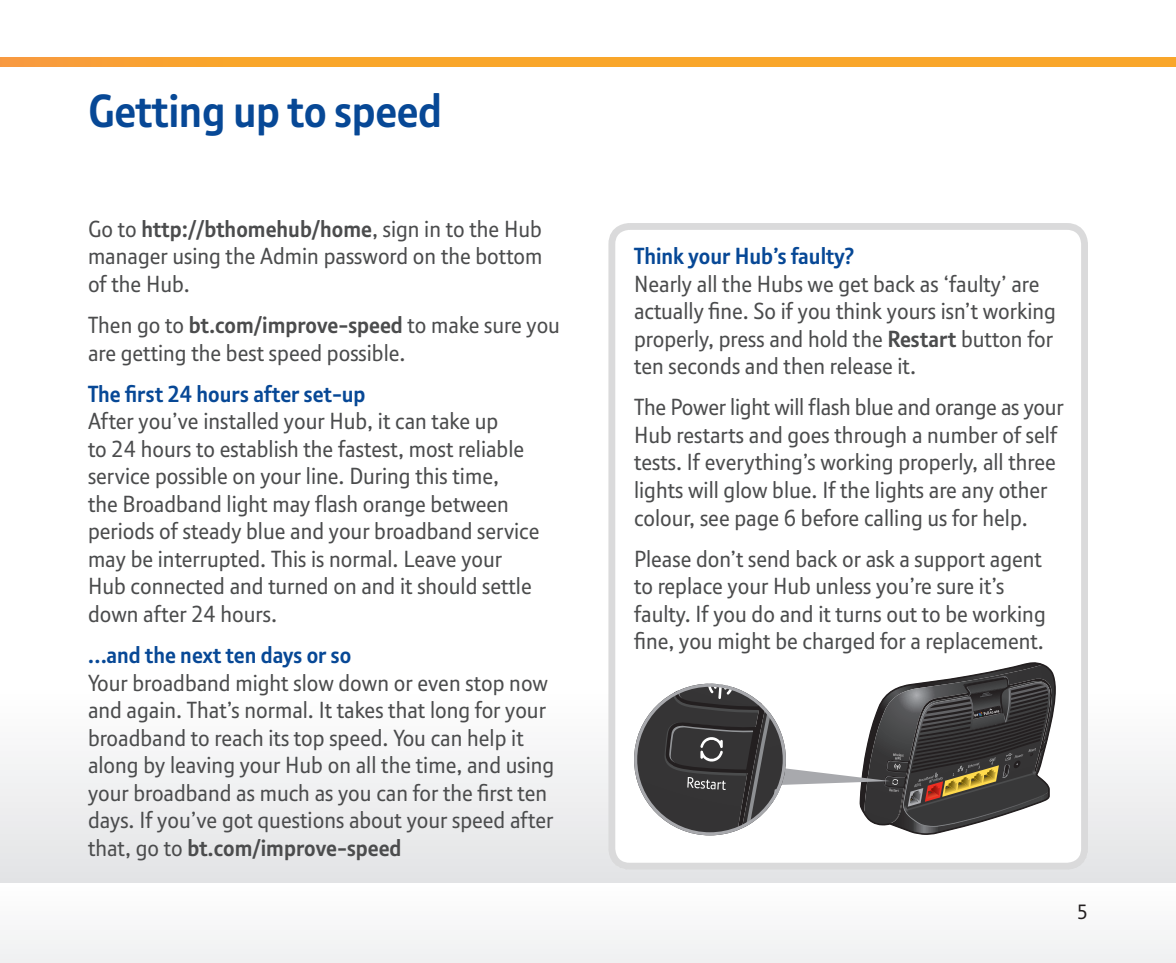
<style>
.page{position:relative;width:1176px;height:963px;background:#fff}
.page>*{position:absolute;margin:0;border:0;box-sizing:border-box;transform-origin:0 0}
.t1{font:700 45px "New BT";letter-spacing:-.01em;color:#074896}
.t2{font:22.5px/27.5px "New BT";color:#4b4c4d}
.t3{font:700 22.5px "New BT";color:#074896}
.t4{font:20px "New BT";color:#231f20}
.s1{font-weight:700}
</style>
<div class="page">
<div style="left:0;top:690px;width:1175px;height:193px;background:linear-gradient(to bottom,#fff,#e2e3e5)"></div>
<div style="left:0;top:883px;width:1175px;height:79px;background:#f7f7f8"></div>
<svg style="left:0;top:58px;width:1175px;height:8px;background:#f8a42c"></svg>
<div style="left:608px;top:223px;width:479px;height:646px;background:#fff;border-radius:21px"></div>
<div style="left:608px;top:223px;width:479px;height:646px;border:7px solid #6c6d70;border-radius:18px"></div>
<svg style="left:634px;top:662px;width:422px;height:173px"></svg>
<div style="left:634px;top:683px;width:151px;height:152px;border:3px solid #a8a9ad;border-radius:50%"></div>
<h1 class="t1" style="left:88px;top:85px;width:355px">Getting up to speed</h1>
<p class="t2" style="left:88px;top:214px;width:456px;text-align:justify">Go to <span class="s1">http://bthomehub/home</span>, sign in to the Hub manager using the Admin password on the bottom of the Hub.</p>
<p class="t2" style="left:88px;top:311px;width:473px">Then go to <span class="s1">bt.com/improve-speed</span> to make sure you are getting the best speed possible.</p>
<p class="t3" style="left:88px;top:381px;width:279px">The first 24 hours after set-up</p>
<p class="t2" style="left:88px;top:407px;width:453px">After you’ve installed your Hub, it can take up<br>to 24 hours to establish the fastest, most reliable service possible on your line. During this time,<br>the Broadband light may flash orange between periods of steady blue and your broadband service may be interrupted. This is normal. Leave your Hub connected and turned on and it should settle down after 24 hours.</p>
<p class="t3" style="left:88px;top:642px;width:265px">…and the next ten days or so</p>
<p class="t2" style="left:88px;top:668px;width:467px">Your broadband might slow down or even stop now and again. That’s normal. It takes that long for your broadband to reach its top speed. You can help it along by leaving your Hub on all the time, and using your broadband as much as you can for the first ten days. If you’ve got questions about your speed after that, go to <span class="s1">bt.com/improve-speed</span></p>
<p class="t3" style="left:634px;top:243px;width:221px">Think your Hub’s faulty?</p>
<p class="t2" style="left:634px;top:269px;width:423px">Nearly all the Hubs we get back as ‘faulty’ are actually fine. So if you think yours isn’t working properly, press and hold the <span class="s1">Restart</span> button for ten seconds and then release it.</p>
<p class="t2" style="left:634px;top:393px;width:431px">The Power light will flash blue and orange as your Hub restarts and goes through a number of self tests. If everything’s working properly, all three lights will glow blue. If the lights are any other colour, see page 6 before calling us for help.</p>
<p class="t2" style="left:634px;top:544px;width:413px">Please don’t send back or ask a support agent to replace your Hub unless you’re sure it’s faulty. If you do and it turns out to be working fine, you might be charged for a replacement.</p>
<p class="t4" style="left:1076px;top:899px;width:12px">5</p>
</div>
